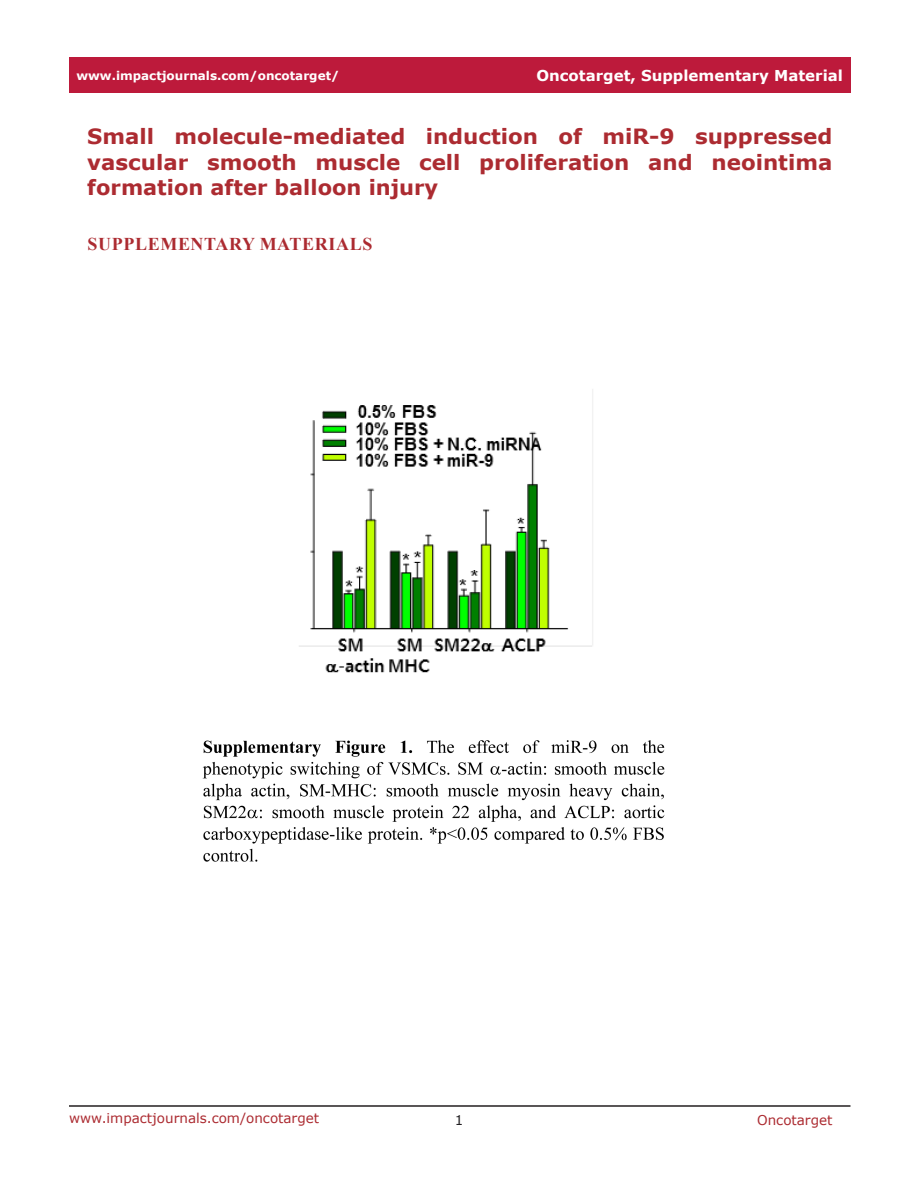
<style>
.page{position:relative;width:918px;height:1188px;background:#fff}
.page>*{position:absolute;margin:0;border:0;box-sizing:border-box;transform-origin:0 0}
.t1{font:700 21px/25.2px "Verdana";color:#ac2b31;text-align:justify}
.Heading{font:700 18px "Times New Roman";letter-spacing:.035em;color:#ac2b31}
.t2{font:700 15px "Verdana";color:#fff}
.t3{font:13.5px "Verdana";color:#ac2b31}
.t4{font:13.5px "Verdana";color:#221f22}
.t5{font:700 12px "Verdana";color:#fff}
</style>
<div class="page">
<hr style="left:69px;top:1105px;width:781px;height:2px;background:#231f20">
<div style="left:69px;top:57px;width:781px;height:36px;background:#bd1a3b"></div>
<img style="left:202px;top:389px;width:463px;height:473px">
<p class="t5" style="left:76px;top:67px;width:264px">www.impactjournals.com/oncotarget/</p>
<p class="t2" style="left:536px;top:65px;width:308px">Oncotarget, Supplementary Material</p>
<p class="t1" style="left:87px;top:124px;width:747px">Small molecule-mediated induction of miR-9 suppressed vascular smooth muscle cell proliferation and neointima formation after balloon injury</p>
<p class="Heading" style="left:88px;top:231px;width:286px">SUPPLEMENTARY MATERIALS</p>
<p class="t3" style="left:69px;top:1109px;width:252px">www.impactjournals.com/oncotarget</p>
<p class="t4" style="left:455px;top:1111px;width:10px">1</p>
<p class="t3" style="left:757px;top:1111px;width:77px">Oncotarget</p>
</div>
